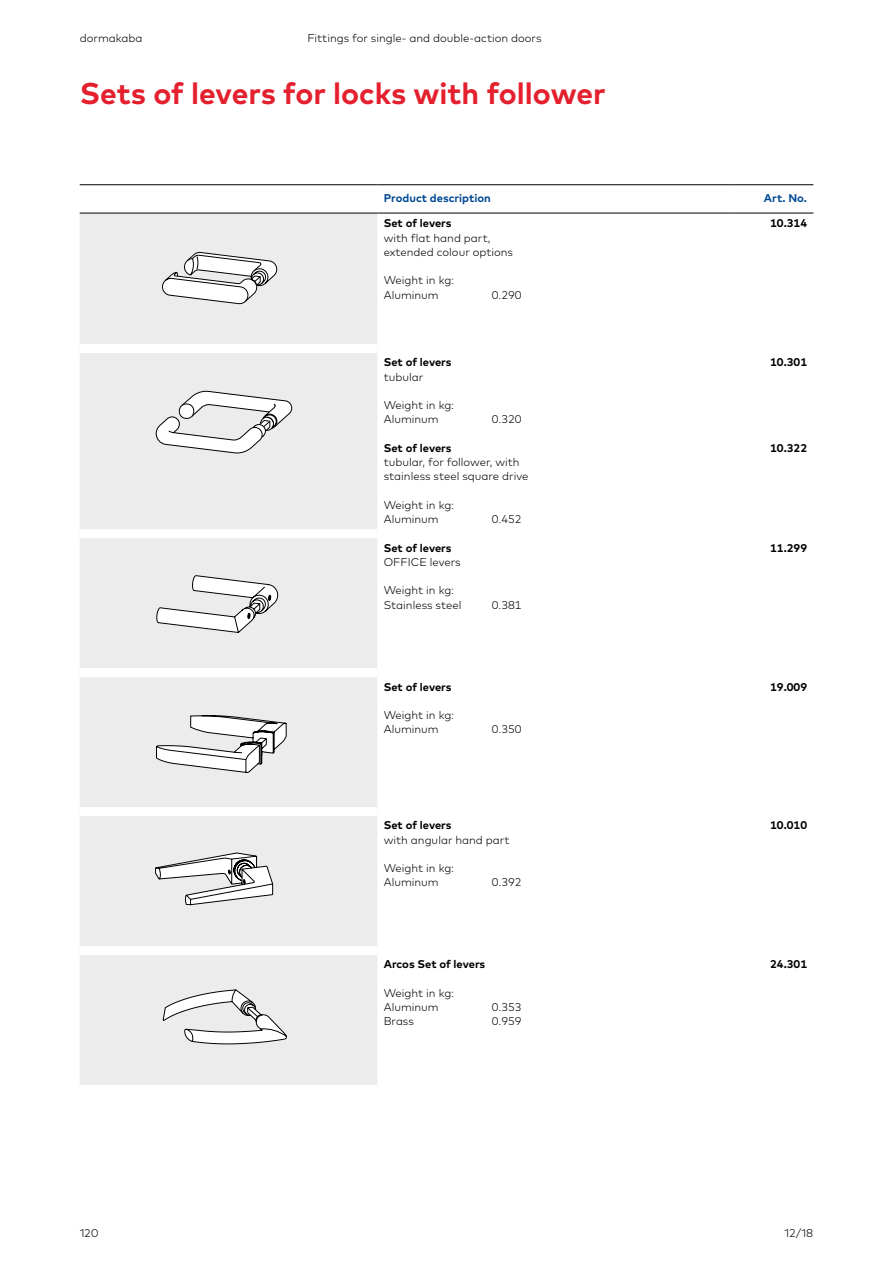
<style>
.page{position:relative;width:893px;height:1263px;background:#fff}
.page>*{position:absolute;margin:0;border:0;box-sizing:border-box;transform-origin:0 0}
.t1{font:700 30px "Mark Pro";color:#e5202e}
.t2{font:300 11.25px/14.2px "Mark Pro";color:#000}
.t3{font:700 11.25px "Mark Pro";color:#000}
.t4{font:700 11.25px "Mark Pro";color:#004993}
</style>
<div class="page">
<div style="left:80px;top:214px;width:297px;height:871px;background:#ececed"></div>
<hr style="left:80px;top:184px;width:297px;height:1px;background:#000">
<hr style="left:377px;top:184px;width:277px;height:1px;background:#000">
<hr style="left:654px;top:184px;width:80px;height:1px;background:#000">
<hr style="left:734px;top:184px;width:79px;height:1px;background:#000">
<hr style="left:80px;top:213px;width:297px;height:1px;background:#000">
<hr style="left:654px;top:213px;width:80px;height:1px;background:#000">
<hr style="left:734px;top:213px;width:79px;height:1px;background:#000">
<hr style="left:377px;top:213px;width:277px;height:1px;background:#000">
<div style="left:80px;top:344px;width:297px;height:9px;background:#fff"></div>
<div style="left:80px;top:529px;width:297px;height:9px;background:#fff"></div>
<div style="left:80px;top:668px;width:297px;height:9px;background:#fff"></div>
<div style="left:80px;top:807px;width:297px;height:9px;background:#fff"></div>
<div style="left:80px;top:946px;width:297px;height:9px;background:#fff"></div>
<div style="left:92px;top:225px;width:266px;height:107px;background:#ececed"></div>
<svg style="left:162px;top:252px;width:115px;height:52px"></svg>
<div style="left:92px;top:364px;width:266px;height:107px;background:#ececed"></div>
<svg style="left:156px;top:391px;width:136px;height:62px"></svg>
<div style="left:92px;top:550px;width:266px;height:106px;background:#ececed"></div>
<svg style="left:156px;top:575px;width:122px;height:58px"></svg>
<svg style="left:92px;top:689px;width:266px;height:106px;background:#e5e5e6"></svg>
<svg style="left:92px;top:827px;width:266px;height:107px;background:#e6e6e7"></svg>
<svg style="left:92px;top:966px;width:266px;height:107px;background:#e8e8e9"></svg>
<p class="t2" style="left:80px;top:30px;width:64px">dormakaba</p>
<p class="t2" style="left:307px;top:30px;width:236px">Fittings for single- and double-action doors</p>
<h1 class="t1" style="left:80px;top:70px;width:527px">Sets of levers for locks with follower</h1>
<p class="t4" style="left:384px;top:190px;width:108px">Product description</p>
<p class="t4" style="left:764px;top:190px;width:45px">Art. No.</p>
<p class="t3" style="left:384px;top:215px;width:69px">Set of levers</p>
<p class="t2" style="left:384px;top:230px;width:131px">with flat hand part, extended colour options</p>
<p class="t2" style="left:384px;top:272px;width:72px">Weight in kg:<br>Aluminum</p>
<p class="t3" style="left:770px;top:215px;width:38px">10.314</p>
<p class="t2" style="left:492px;top:287px;width:31px">0.290</p>
<p class="t2" style="left:80px;top:1225px;width:20px">120</p>
<p class="t3" style="left:384px;top:354px;width:69px">Set of levers</p>
<p class="t2" style="left:384px;top:368px;width:41px">tubular</p>
<p class="t2" style="left:384px;top:397px;width:72px">Weight in kg:<br>Aluminum</p>
<p class="t2" style="left:492px;top:411px;width:31px">0.320</p>
<p class="t3" style="left:384px;top:439px;width:69px">Set of levers</p>
<p class="t2" style="left:384px;top:454px;width:146px">tubular, for follower, with stainless steel square drive</p>
<p class="t2" style="left:384px;top:497px;width:72px">Weight in kg:<br>Aluminum</p>
<p class="t2" style="left:492px;top:511px;width:31px">0.452</p>
<p class="t3" style="left:384px;top:539px;width:69px">Set of levers</p>
<p class="t2" style="left:384px;top:554px;width:79px">OFFICE levers</p>
<p class="t2" style="left:384px;top:582px;width:79px">Weight in kg:<br>Stainless steel</p>
<p class="t3" style="left:384px;top:678px;width:69px">Set of levers</p>
<p class="t2" style="left:384px;top:707px;width:72px">Weight in kg:<br>Aluminum</p>
<p class="t2" style="left:492px;top:596px;width:31px">0.381</p>
<p class="t2" style="left:492px;top:721px;width:31px">0.350</p>
<p class="t3" style="left:384px;top:817px;width:69px">Set of levers</p>
<p class="t2" style="left:384px;top:832px;width:127px">with angular hand part</p>
<p class="t2" style="left:384px;top:860px;width:72px">Weight in kg:<br>Aluminum</p>
<p class="t2" style="left:492px;top:874px;width:31px">0.392</p>
<p class="t3" style="left:384px;top:956px;width:103px">Arcos Set of levers</p>
<p class="t2" style="left:384px;top:985px;width:72px">Weight in kg:<br>Aluminum</p>
<p class="t2" style="left:492px;top:999px;width:31px">0.353</p>
<p class="t2" style="left:384px;top:1013px;width:32px">Brass</p>
<p class="t2" style="left:492px;top:1013px;width:31px">0.959</p>
<p class="t3" style="left:770px;top:354px;width:38px">10.301</p>
<p class="t3" style="left:770px;top:439px;width:38px">10.322</p>
<p class="t3" style="left:770px;top:539px;width:38px">11.299</p>
<p class="t3" style="left:770px;top:678px;width:38px">19.009</p>
<p class="t3" style="left:770px;top:817px;width:38px">10.010</p>
<p class="t3" style="left:770px;top:956px;width:38px">24.301</p>
<p class="t2" style="left:785px;top:1225px;width:30px">12/18</p>
</div>
